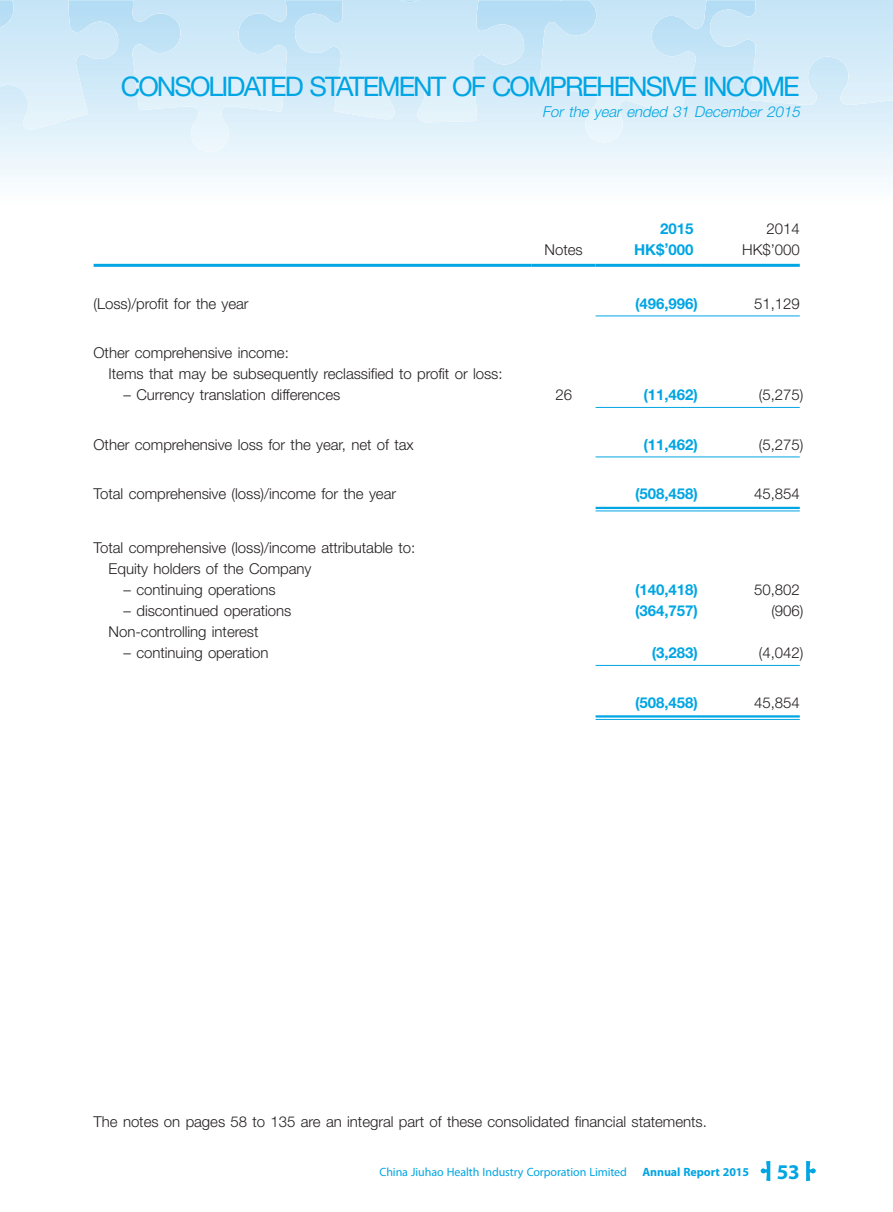
<style>
.page{position:relative;width:893px;height:1212px;background:#fff}
.page>*{position:absolute;margin:0;border:0;box-sizing:border-box;transform-origin:0 0}
.t1{font:27px "Helvetica Neue LT Std";letter-spacing:-.075em;color:#00a5e3}
.t2{font:700 21px "Myriad Pro";color:#00a5e3}
.t3{font:300 15px/21px "Helvetica Neue LT Std";letter-spacing:-.005em;color:#231f20}
.t4{font:700 15px "Helvetica Neue LT Std";letter-spacing:-.005em;color:#00a5e3}
.t5{font:italic 300 15px "Helvetica Neue LT Std";color:#00a5e3}
.t6{font:12px "Myriad Pro";letter-spacing:-.005em;color:#00a5e3}
.t7{font:700 12px "Myriad Pro";letter-spacing:-.01em;color:#00a5e3}
</style>
<div class="page">
<svg style="left:0;top:0;width:892px;height:180px"></svg>
<svg style="left:132px;top:0;width:155px;height:152px;background:#d5ecf8"></svg>
<svg style="left:0;top:0;width:120px;height:131px;background:#d1eaf8"></svg>
<svg style="left:539px;top:0;width:353px;height:142px;background:#d3ebf8"></svg>
<svg style="left:293px;top:0;width:232px;height:122px;background:#d0e9f8"></svg>
<svg style="left:760px;top:1161px;width:10px;height:20px"></svg>
<svg style="left:806px;top:1161px;width:9px;height:20px"></svg>
<hr style="left:94px;top:264px;width:437px;height:3px;background:#00a5e3">
<hr style="left:531px;top:264px;width:64px;height:3px;background:#00a5e3">
<hr style="left:595px;top:264px;width:107px;height:3px;background:#00a5e3">
<hr style="left:702px;top:264px;width:97px;height:3px;background:#00a5e3">
<hr style="left:595px;top:316px;width:107px;height:1px;background:#00a5e3">
<hr style="left:702px;top:316px;width:97px;height:1px;background:#00a5e3">
<hr style="left:595px;top:407px;width:107px;height:1px;background:#00a5e3">
<hr style="left:702px;top:407px;width:97px;height:1px;background:#00a5e3">
<hr style="left:595px;top:457px;width:107px;height:1px;background:#00a5e3">
<hr style="left:702px;top:457px;width:97px;height:1px;background:#00a5e3">
<hr style="left:595px;top:507px;width:107px;height:2px;background:#00a5e3">
<hr style="left:595px;top:511px;width:107px;height:1px;background:#00a5e3">
<hr style="left:702px;top:507px;width:97px;height:2px;background:#00a5e3">
<hr style="left:702px;top:511px;width:97px;height:1px;background:#00a5e3">
<hr style="left:595px;top:665px;width:107px;height:1px;background:#00a5e3">
<hr style="left:702px;top:665px;width:97px;height:1px;background:#00a5e3">
<hr style="left:595px;top:715px;width:107px;height:3px;background:#00a5e3">
<hr style="left:595px;top:719px;width:107px;height:1px;background:#00a5e3">
<hr style="left:702px;top:715px;width:97px;height:3px;background:#00a5e3">
<hr style="left:702px;top:719px;width:97px;height:1px;background:#00a5e3">
<h1 class="t1" style="left:121px;top:70px;width:680px">CONSOLIDATED STATEMENT OF COMPREHENSIVE INCOME</h1>
<p class="t5" style="left:542px;top:106px;width:262px">For the year ended 31 December 2015</p>
<p class="t4" style="left:660px;top:223px;width:35px">2015</p>
<p class="t3" style="left:766px;top:219px;width:35px">2014</p>
<p class="t3" style="left:544px;top:240px;width:40px">Notes</p>
<p class="t4" style="left:634px;top:244px;width:61px">HK$’000</p>
<p class="t3" style="left:742px;top:240px;width:59px">HK$’000</p>
<p class="t3" style="left:94px;top:294px;width:157px">(Loss)/profit for the year</p>
<p class="t4" style="left:635px;top:298px;width:64px">(496,996)</p>
<p class="t3" style="left:754px;top:294px;width:47px">51,129</p>
<p class="t3" style="left:109px;top:344px;width:395px;text-indent:-15px">Other comprehensive income:<br>Items that may be subsequently reclassified to profit or loss:</p>
<p class="t3" style="left:124px;top:386px;width:218px">– Currency translation differences</p>
<p class="t3" style="left:555px;top:386px;width:18px">26</p>
<p class="t4" style="left:643px;top:390px;width:56px">(11,462)</p>
<p class="t3" style="left:759px;top:386px;width:46px">(5,275)</p>
<p class="t3" style="left:94px;top:435px;width:321px">Other comprehensive loss for the year, net of tax</p>
<p class="t4" style="left:643px;top:439px;width:56px">(11,462)</p>
<p class="t3" style="left:759px;top:435px;width:46px">(5,275)</p>
<p class="t3" style="left:94px;top:485px;width:304px">Total comprehensive (loss)/income for the year</p>
<p class="t4" style="left:635px;top:489px;width:64px">(508,458)</p>
<p class="t3" style="left:754px;top:485px;width:47px">45,854</p>
<p class="t3" style="left:109px;top:539px;width:308px;text-indent:-15px">Total comprehensive (loss)/income attributable to:<br>Equity holders of the Company</p>
<p class="t3" style="left:124px;top:581px;width:153px">– continuing operations</p>
<p class="t4" style="left:635px;top:585px;width:64px">(140,418)</p>
<p class="t3" style="left:754px;top:581px;width:47px">50,802</p>
<p class="t3" style="left:124px;top:602px;width:169px">– discontinued operations</p>
<p class="t4" style="left:635px;top:606px;width:64px">(364,757)</p>
<p class="t3" style="left:771px;top:602px;width:34px">(906)</p>
<p class="t3" style="left:109px;top:623px;width:151px">Non-controlling interest</p>
<p class="t3" style="left:124px;top:644px;width:146px">– continuing operation</p>
<p class="t4" style="left:651px;top:648px;width:48px">(3,283)</p>
<p class="t3" style="left:759px;top:644px;width:46px">(4,042)</p>
<p class="t4" style="left:635px;top:697px;width:64px">(508,458)</p>
<p class="t3" style="left:754px;top:693px;width:47px">45,854</p>
<p class="t3" style="left:94px;top:1112px;width:614px">The notes on pages 58 to 135 are an integral part of these consolidated financial statements.</p>
<p class="t6" style="left:379px;top:1165px;width:249px">China Jiuhao Health Industry Corporation Limited</p>
<p class="t7" style="left:642px;top:1167px;width:108px">Annual Report 2015</p>
<h2 class="t2" style="left:776px;top:1164px;width:25px">53</h2>
</div>
